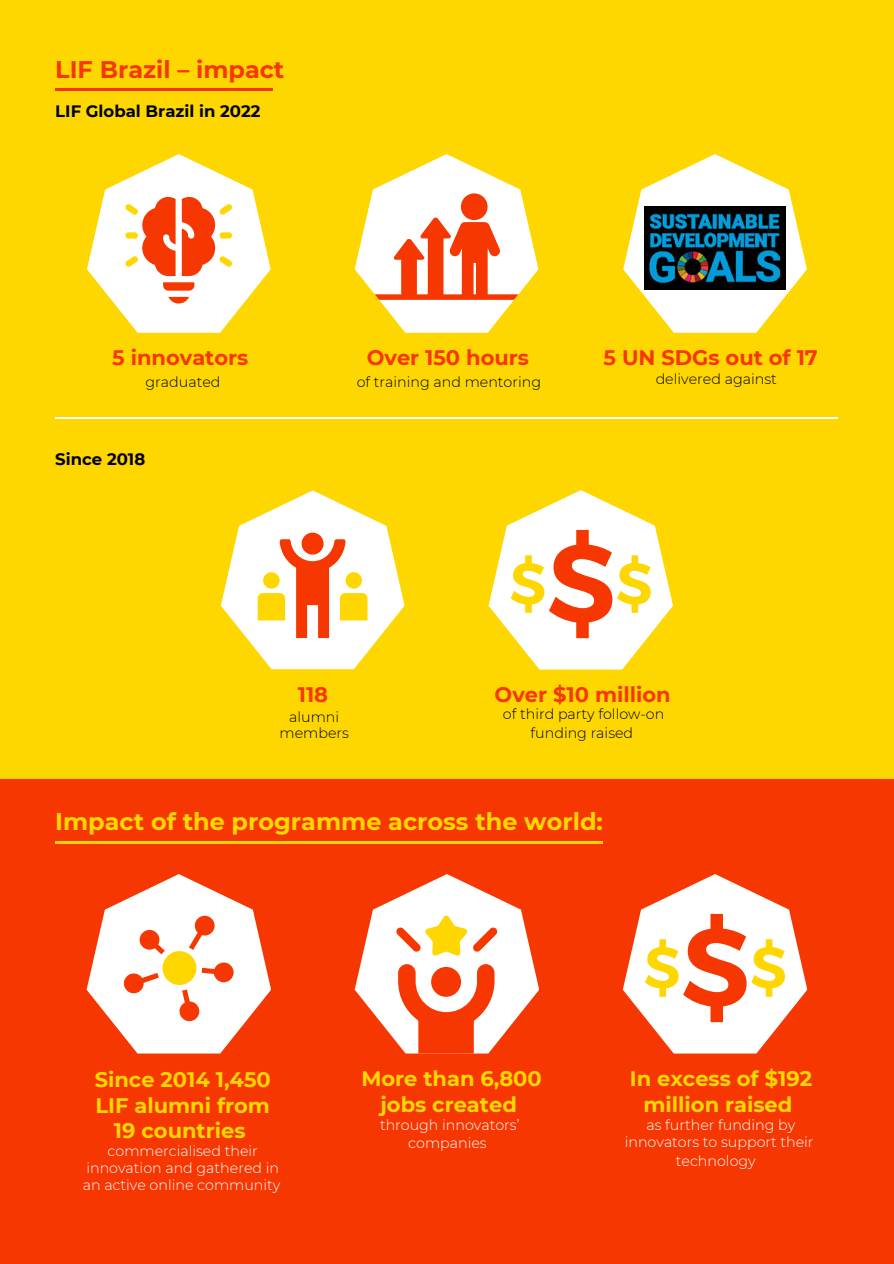
<style>
.page{position:relative;width:894px;height:1264px;background:#fff}
.page>*{position:absolute;margin:0;border:0;box-sizing:border-box;transform-origin:0 0}
.t1{font:700 24px "Montserrat";color:#ffd700}
.t2{font:700 24px "Montserrat";color:#f73701}
.t3{font:700 21px/25.8px "Montserrat";color:#ffd700;text-align:center}
.t4{font:700 21px "Montserrat";color:#f73701}
.t5{font:700 16.5px "Montserrat";color:#000}
.t6{font:300 14.25px/16.8px "Montserrat";color:#fff;text-align:center}
.t7{font:300 14.25px "Montserrat";color:#000}
</style>
<div class="page">
<div style="left:0;top:778px;width:893px;height:485px;background:#f73701"></div>
<div style="left:0;top:0;width:893px;height:778px;background:#ffd700"></div>
<svg style="left:87px;top:154px;width:183px;height:179px"></svg>
<div style="left:125px;top:232px;width:13px;height:6px;background:#ffd700;border-radius:3px"></div>
<div style="left:219px;top:232px;width:13px;height:6px;background:#ffd700;border-radius:3px"></div>
<svg style="left:354px;top:154px;width:184px;height:179px"></svg>
<div style="left:461px;top:193px;width:26px;height:27px;background:#f73701;border-radius:50%"></div>
<svg style="left:623px;top:154px;width:183px;height:179px"></svg>
<img style="left:644px;top:206px;width:141px;height:83px">
<hr style="left:55px;top:88px;width:218px;height:3px;background:#f73701">
<svg style="left:87px;top:874px;width:184px;height:179px"></svg>
<div style="left:162px;top:951px;width:34px;height:34px;background:#ffd700;border-radius:50%"></div>
<svg style="left:221px;top:490px;width:183px;height:179px"></svg>
<svg style="left:354px;top:874px;width:185px;height:179px"></svg>
<hr style="left:55px;top:841px;width:547px;height:2px;background:#ffd700">
<svg style="left:488px;top:490px;width:184px;height:179px"></svg>
<hr style="left:55px;top:417px;width:782px;height:2px;background:#fff">
<svg style="left:622px;top:874px;width:184px;height:179px"></svg>
<p class="t2" style="left:55px;top:54px;width:230px">LIF Brazil – impact</p>
<p class="t5" style="left:55px;top:101px;width:207px">LIF Global Brazil in 2022</p>
<p class="t4" style="left:112px;top:345px;width:138px">5 innovators</p>
<p class="t7" style="left:145px;top:373px;width:76px">graduated</p>
<p class="t5" style="left:55px;top:448px;width:91px">Since 2018</p>
<p class="t4" style="left:366px;top:345px;width:164px">Over 150 hours</p>
<h4 class="t7" style="left:356px;top:373px;width:186px">of training and mentoring</h4>
<p class="t4" style="left:603px;top:345px;width:216px">5 UN SDGs out of 17</p>
<h3 class="t7" style="left:655px;top:370px;width:123px">delivered against</h3>
<p class="t4" style="left:298px;top:681px;width:32px">118</p>
<h2 class="t7" style="left:289px;top:708px;width:51px">alumni</h2>
<p class="t7" style="left:279px;top:724px;width:71px">members</p>
<p class="t4" style="left:494px;top:681px;width:177px">Over $10 million</p>
<p class="t7" style="left:503px;top:705px;width:163px">of third party follow-on</p>
<p class="t7" style="left:530px;top:724px;width:104px">funding raised</p>
<p class="t1" style="left:55px;top:806px;width:549px">Impact of the programme across the world:</p>
<h3 class="t3" style="left:95px;top:1066px;width:177px">Since 2014 1,450<br>LIF alumni from<br>19 countries</h3>
<p class="t6" style="left:83px;top:1142px;width:199px">commercialised their innovation and gathered in an active online community</p>
<p class="t3" style="left:361px;top:1065px;width:182px">More than 6,800 jobs created</p>
<p class="t6" style="left:380px;top:1116px;width:141px">through innovators’</p>
<h1 class="t6" style="left:408px;top:1134px;width:80px">companies</h1>
<h2 class="t3" style="left:629px;top:1065px;width:184px">In excess of $192 million raised</h2>
<p class="t6" style="left:624px;top:1116px;width:190px">as further funding by innovators to support their</p>
<p class="t6" style="left:675px;top:1151px;width:81px">technology</p>
</div>
